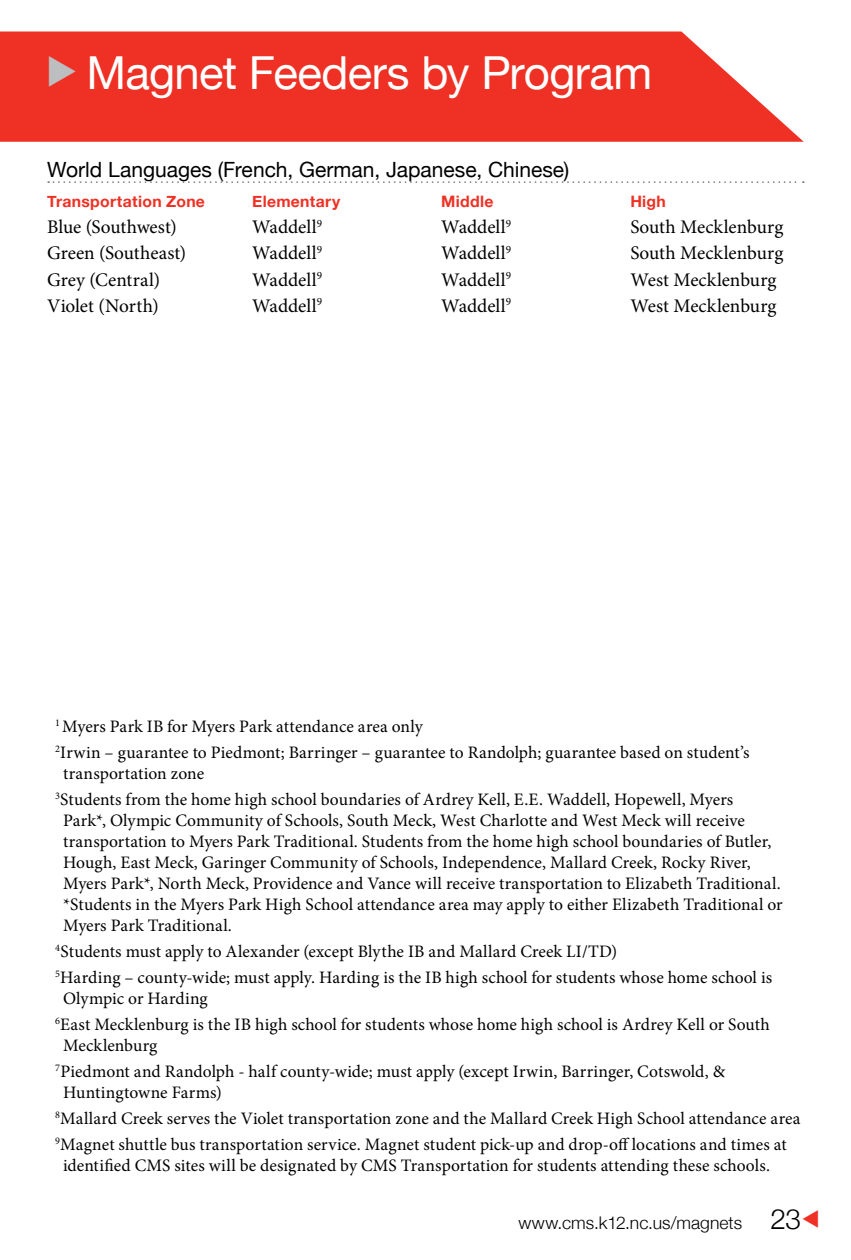
<style>
.page{position:relative;width:851px;height:1260px;background:#fff}
.page>*{position:absolute;margin:0;border:0;box-sizing:border-box;transform-origin:0 0}
.t1{font:45.5px "Helvetica Neue";letter-spacing:-.015em;color:#fff}
.t2{font:21px "Helvetica Neue";color:#000}
.t3{font:19.25px "Minion Pro";color:#000}
.t4{font:17.5px/26.1px "Minion Pro";letter-spacing:.005em;color:#000}
.t5{font:300 17.5px "Helvetica Neue";letter-spacing:.005em;color:#000}
.t6{font:700 15.75px "Helvetica Neue";letter-spacing:.02em;color:#ee3124}
.s1{font-size:28px}
</style>
<div class="page">
<svg style="left:48px;top:181px;width:755px;height:2px"></svg>
<svg style="left:0;top:32px;width:803px;height:110px;background:#ef4135"></svg>
<svg style="left:49px;top:55px;width:27px;height:31px"></svg>
<h1 class="t1" style="left:87px;top:45px;width:567px">Magnet Feeders by Program</h1>
<p class="t2" style="left:47px;top:158px;width:523px">World Languages (French, German, Japanese, Chinese)</p>
<p class="t6" style="left:47px;top:191px;width:159px">Transportation Zone</p>
<p class="t6" style="left:252px;top:191px;width:90px">Elementary</p>
<p class="t6" style="left:441px;top:191px;width:54px">Middle</p>
<p class="t6" style="left:630px;top:191px;width:37px">High</p>
<p class="t3" style="left:47px;top:214px;width:131px">Blue (Southwest)</p>
<p class="t3" style="left:252px;top:214px;width:71px">Waddell<sup>9</sup></p>
<p class="t3" style="left:441px;top:214px;width:71px">Waddell<sup>9</sup></p>
<p class="t3" style="left:630px;top:214px;width:154px">South Mecklenburg</p>
<p class="t3" style="left:47px;top:240px;width:140px">Green (Southeast)</p>
<p class="t3" style="left:252px;top:240px;width:72px">Waddell<sup>9</sup></p>
<p class="t3" style="left:441px;top:240px;width:71px">Waddell<sup>9</sup></p>
<p class="t3" style="left:630px;top:240px;width:154px">South Mecklenburg</p>
<p class="t3" style="left:47px;top:267px;width:114px">Grey (Central)</p>
<p class="t3" style="left:252px;top:267px;width:72px">Waddell<sup>9</sup></p>
<p class="t3" style="left:441px;top:266px;width:71px">Waddell<sup>9</sup></p>
<p class="t3" style="left:630px;top:266px;width:148px">West Mecklenburg</p>
<p class="t3" style="left:47px;top:293px;width:113px">Violet (North)</p>
<p class="t3" style="left:252px;top:293px;width:72px">Waddell<sup>9</sup></p>
<p class="t3" style="left:441px;top:293px;width:71px">Waddell<sup>9</sup></p>
<p class="t3" style="left:630px;top:293px;width:148px">West Mecklenburg</p>
<p class="t4" style="left:55px;top:713px;width:696px"><sup>1</sup> Myers Park IB for Myers Park attendance area only<br><sup>2</sup>Irwin – guarantee to Piedmont; Barringer – guarantee to Randolph; guarantee based on student’s</p>
<p class="t4" style="left:55px;top:760px;width:679px;text-indent:8px">transportation zone<br><sup>3</sup>Students from the home high school boundaries of Ardrey Kell, E.E. Waddell, Hopewell, Myers</p>
<p class="t4" style="left:63px;top:810px;width:721px;line-height:21px">Park*, Olympic Community of Schools, South Meck, West Charlotte and West Meck will receive transportation to Myers Park Traditional. Students from the home high school boundaries of Butler, Hough, East Meck, Garinger Community of Schools, Independence, Mallard Creek, Rocky River, Myers Park*, North Meck, Providence and Vance will receive transportation to Elizabeth Traditional. *Students in the Myers Park High School attendance area may apply to either Elizabeth Traditional or Myers Park Traditional.</p>
<p class="t4" style="left:55px;top:938px;width:718px"><sup>4</sup>Students must apply to Alexander (except Blythe IB and Mallard Creek LI/TD)<br><sup>5</sup>Harding – county-wide; must apply. Harding is the IB high school for students whose home school is</p>
<p class="t4" style="left:55px;top:985px;width:716px;text-indent:8px">Olympic or Harding<br><sup>6</sup>East Mecklenburg is the IB high school for students whose home high school is Ardrey Kell or South</p>
<p class="t4" style="left:55px;top:1032px;width:671px;text-indent:8px">Mecklenburg<br><sup>7</sup>Piedmont and Randolph - half county-wide; must apply (except Irwin, Barringer, Cotswold, &amp;</p>
<p class="t4" style="left:55px;top:1079px;width:746px;text-indent:8px">Huntingtowne Farms)<br><sup>8</sup>Mallard Creek serves the Violet transportation zone and the Mallard Creek High School attendance area<br><sup>9</sup>Magnet shuttle bus transportation service. Magnet student pick-up and drop-off locations and times at</p>
<p class="t4" style="left:63px;top:1152px;width:708px">identified CMS sites will be designated by CMS Transportation for students attending these schools.</p>
<p class="t5" style="left:518px;top:1212px;width:284px">www.cms.k12.nc.us/magnets <span class="s1">23</span></p>
</div>
